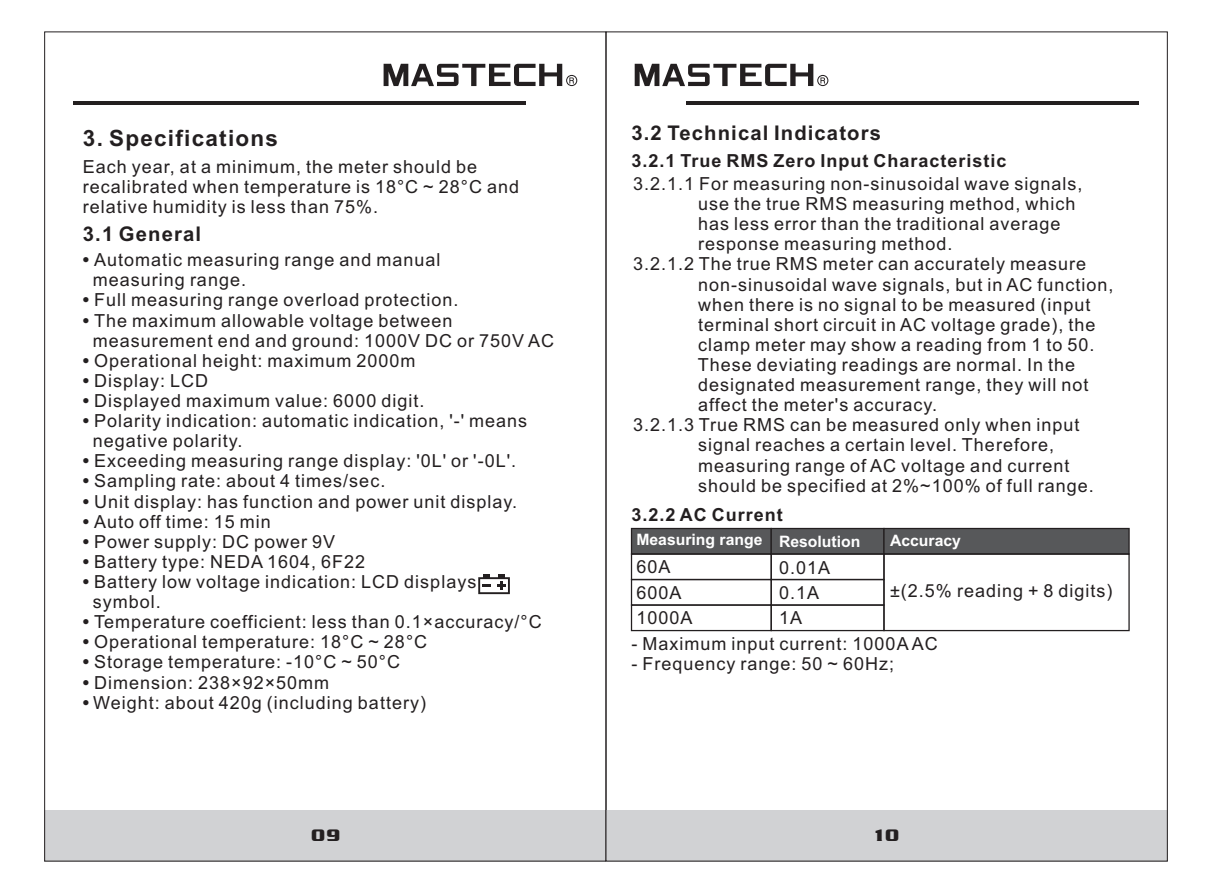
<style>
.page{position:relative;width:1212px;height:893px;background:#fff}
.page>*{position:absolute;margin:0;border:0;box-sizing:border-box;transform-origin:0 0}
.t1{font:700 22.5px "Arial";letter-spacing:.055em;color:#231f20}
.t2{font:700 20.25px "Arial";letter-spacing:.055em;color:#231f20}
.t3{font:18px/20px "Arial";letter-spacing:.055em;color:#231f20}
.t4{font:700 18px "Arial";letter-spacing:.055em;color:#231f20}
.t5{font:18px "Babylon 5";color:#231f20}
.t6{font:700 15.75px "Arial";color:#fff}
.s1{font-weight:700}
</style>
<div class="page">
<div style="left:45px;top:810px;width:561px;height:51px;background:#d1d2d4"></div>
<hr style="left:73px;top:101px;width:453px;height:4px;background:#231f20">
<svg style="left:384px;top:64px;width:193px;height:22px"></svg>
<div style="left:606px;top:810px;width:561px;height:51px;background:#d1d2d4"></div>
<svg style="left:635px;top:64px;width:193px;height:22px"></svg>
<hr style="left:686px;top:101px;width:452px;height:4px;background:#231f20">
<svg style="left:630px;top:527px;width:500px;height:28px;background:#595a5c"></svg>
<div style="left:631px;top:553px;width:141px;height:27px;border:1px solid #231f20"></div>
<div style="left:770px;top:553px;width:114px;height:27px;border:1px solid #231f20"></div>
<div style="left:631px;top:579px;width:141px;height:27px;border:1px solid #231f20"></div>
<div style="left:770px;top:579px;width:114px;height:27px;border:1px solid #231f20"></div>
<div style="left:883px;top:553px;width:247px;height:78px;border:1px solid #231f20"></div>
<div style="left:631px;top:604px;width:141px;height:27px;border:1px solid #231f20"></div>
<div style="left:770px;top:604px;width:114px;height:27px;border:1px solid #231f20"></div>
<svg style="left:478px;top:574px;width:32px;height:20px"></svg>
<p class="t1" style="left:83px;top:129px;width:197px">3. Specifications</p>
<p class="t3" style="left:83px;top:158px;width:438px">Each year, at a minimum, the meter should be recalibrated when temperature is 18°C ~ 28°C and relative humidity is less than 75%.</p>
<p class="t2" style="left:83px;top:226px;width:120px">3.1 General</p>
<p class="t3" style="left:93px;top:251px;width:349px;text-indent:-10px"><span class="s1">•</span> Automatic measuring range and manual measuring range.</p>
<p class="t3" style="left:83px;top:292px;width:377px"><span class="s1">•</span> Full measuring range overload protection.</p>
<p class="t3" style="left:93px;top:312px;width:463px;text-indent:-10px"><span class="s1">•</span> The maximum allowable voltage between measurement end and ground: 1000V DC or 750V AC</p>
<p class="t3" style="left:83px;top:352px;width:334px"><span class="s1">•</span> Operational height: maximum 2000m</p>
<p class="t3" style="left:83px;top:372px;width:127px"><span class="s1">•</span> Display: LCD</p>
<p class="t3" style="left:83px;top:392px;width:343px"><span class="s1">•</span> Displayed maximum value: 6000 digit.</p>
<p class="t3" style="left:93px;top:412px;width:436px;text-indent:-10px"><span class="s1">•</span> Polarity indication: automatic indication, '-' means negative polarity.</p>
<p class="t3" style="left:83px;top:453px;width:435px"><span class="s1">•</span> Exceeding measuring range display: '0L' or '-0L'.</p>
<p class="t3" style="left:83px;top:473px;width:304px"><span class="s1">•</span> Sampling rate: about 4 times/sec.</p>
<p class="t3" style="left:83px;top:493px;width:436px"><span class="s1">•</span> Unit display: has function and power unit display.</p>
<p class="t3" style="left:83px;top:513px;width:190px"><span class="s1">•</span> Auto off time: 15 min</p>
<p class="t3" style="left:83px;top:533px;width:254px"><span class="s1">•</span> Power supply: DC power 9V</p>
<p class="t3" style="left:83px;top:553px;width:284px"><span class="s1">•</span> Battery type: NEDA 1604, 6F22</p>
<p class="t3" style="left:93px;top:573px;width:385px;text-indent:-10px"><span class="s1">•</span> Battery low voltage indication: LCD displays symbol.</p>
<p class="t3" style="left:83px;top:613px;width:460px"><span class="s1">•</span> Temperature coefficient: less than 0.1×accuracy/°C</p>
<p class="t3" style="left:83px;top:634px;width:346px"><span class="s1">•</span> Operational temperature: 18°C ~ 28°C</p>
<p class="t3" style="left:83px;top:654px;width:319px"><span class="s1">•</span> Storage temperature: -10°C ~ 50°C</p>
<p class="t3" style="left:83px;top:674px;width:248px"><span class="s1">•</span> Dimension: 238×92×50mm</p>
<p class="t3" style="left:83px;top:694px;width:345px"><span class="s1">•</span> Weight: about 420g (including battery)</p>
<p class="t2" style="left:631px;top:125px;width:251px">3.2 Technical Indicators</p>
<p class="t4" style="left:631px;top:154px;width:377px">3.2.1 True RMS Zero Input Characteristic</p>
<p class="t3" style="left:633px;top:175px;width:451px">3.2.1.1 For measuring non-sinusoidal wave signals,</p>
<p class="t3" style="left:698px;top:195px;width:379px">use the true RMS measuring method, which</p>
<p class="t3" style="left:698px;top:216px;width:364px">has less error than the traditional average</p>
<p class="t3" style="left:698px;top:236px;width:256px">response measuring method.</p>
<p class="t3" style="left:633px;top:256px;width:454px">3.2.1.2 The true RMS meter can accurately measure</p>
<p class="t3" style="left:698px;top:276px;width:417px">non-sinusoidal wave signals, but in AC function,</p>
<p class="t3" style="left:698px;top:296px;width:394px">when there is no signal to be measured (input</p>
<p class="t3" style="left:698px;top:316px;width:399px">terminal short circuit in AC voltage grade), the</p>
<p class="t3" style="left:698px;top:336px;width:398px">clamp meter may show a reading from 1 to 50.</p>
<p class="t3" style="left:698px;top:356px;width:379px">These deviating readings are normal. In the</p>
<p class="t3" style="left:698px;top:376px;width:392px">designated measurement range, they will not</p>
<p class="t3" style="left:698px;top:396px;width:240px">affect the meter's accuracy.</p>
<p class="t3" style="left:633px;top:417px;width:448px">3.2.1.3 True RMS can be measured only when input</p>
<p class="t3" style="left:698px;top:437px;width:357px">signal reaches a certain level. Therefore,</p>
<p class="t3" style="left:698px;top:457px;width:373px">measuring range of AC voltage and current</p>
<p class="t3" style="left:698px;top:477px;width:397px">should be specified at 2%~100% of full range.</p>
<p class="t4" style="left:631px;top:508px;width:153px">3.2.2 AC Current</p>
<p class="t6" style="left:636px;top:534px;width:226px">Measuring range Resolution</p>
<p class="t6" style="left:890px;top:534px;width:72px">Accuracy</p>
<p class="t3" style="left:890px;top:582px;width:224px">±(2.5% reading + 8 digits)</p>
<p class="t3" style="left:636px;top:556px;width:58px;line-height:25.4px">60A<br>600A<br>1000A</p>
<p class="t3" style="left:779px;top:557px;width:53px;line-height:25px">0.01A<br>0.1A<br>1A</p>
<p class="t3" style="left:631px;top:635px;width:308px">- Maximum input current: 1000A AC</p>
<p class="t3" style="left:631px;top:656px;width:264px">- Frequency range: 50 ~ 60Hz;</p>
<p class="t5" style="left:311px;top:830px;width:31px">09</p>
<p class="t5" style="left:875px;top:830px;width:26px">10</p>
</div>
